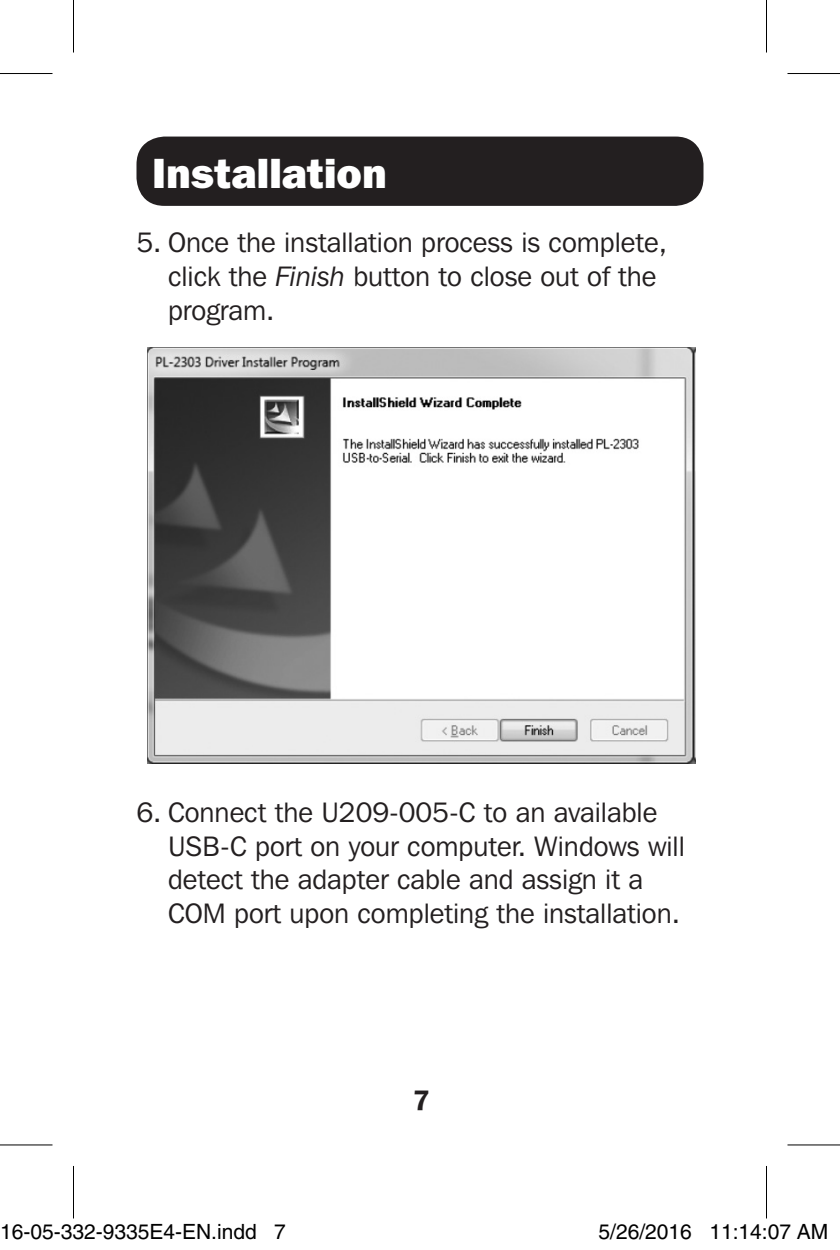
<style>
.page{position:relative;width:840px;height:1250px;background:#fff}
.page>*{position:absolute;margin:0;border:0;box-sizing:border-box;transform-origin:0 0}
.t1{font:800 42px "Franklin Gothic IT Cby BT";color:#fff}
.t2{font:28px/33.6px "Franklin Gothic IT Cby BT";color:#231f20}
.t3{font:600 28px "Franklin Gothic IT Cby BT";color:#231f20}
.t4{font:21px "Helvetica";color:#000}
.s1{font-style:italic}
</style>
<div class="page">
<div style="left:136px;top:136px;width:568px;height:70px;background:#231f20;border-radius:28px"></div>
<img style="left:147px;top:347px;width:549px;height:416px">
<svg style="left:0;top:1145px;width:52px;height:1px"></svg>
<svg style="left:788px;top:1145px;width:52px;height:1px"></svg>
<hr style="left:0;top:73px;width:52px;height:1px;background:#000">
<hr style="left:788px;top:73px;width:52px;height:1px;background:#000">
<hr style="left:0;top:1144px;width:52px;height:1px;background:#000">
<hr style="left:788px;top:1144px;width:52px;height:1px;background:#000">
<hr style="left:73px;top:0;width:1px;height:52px;background:#000">
<hr style="left:73px;top:1166px;width:1px;height:52px;background:#000">
<hr style="left:766px;top:0;width:1px;height:52px;background:#000">
<hr style="left:766px;top:1166px;width:1px;height:52px;background:#000">
<div style="left:32px;top:1225px;width:8px;height:13px;border:1px solid #fff;border-radius:50%"></div>
<div style="left:30px;top:1224px;width:12px;height:16px;border:1px solid #fff;border-radius:50%"></div>
<div style="left:659px;top:1225px;width:8px;height:13px;border:1px solid #fff;border-radius:50%"></div>
<div style="left:657px;top:1224px;width:11px;height:16px;border:1px solid #fff;border-radius:50%"></div>
<div style="left:770px;top:1225px;width:7px;height:13px;border:1px solid #fff;border-radius:50%"></div>
<div style="left:768px;top:1224px;width:11px;height:16px;border:1px solid #fff;border-radius:50%"></div>
<p class="t1" style="left:152px;top:146px;width:236px">Installation</p>
<p class="t2" style="left:168px;top:225px;width:501px;text-indent:-32px">5. Once the installation process is complete, click the <span class="s1">Finish</span> button to close out of the program.</p>
<p class="t2" style="left:168px;top:795px;width:518px;text-indent:-32px">6. Connect the U209-005-C to an available USB-C port on your computer. Windows will detect the adapter cable and assign it a COM port upon completing the installation.</p>
<p class="t3" style="left:413px;top:1082px;width:19px">7</p>
<p class="t4" style="left:0;top:1219px;width:287px">16-05-332-9335E4-EN.indd 7</p>
<p class="t4" style="left:598px;top:1219px;width:231px">5/26/2016 11:14:07 AM</p>
</div>
